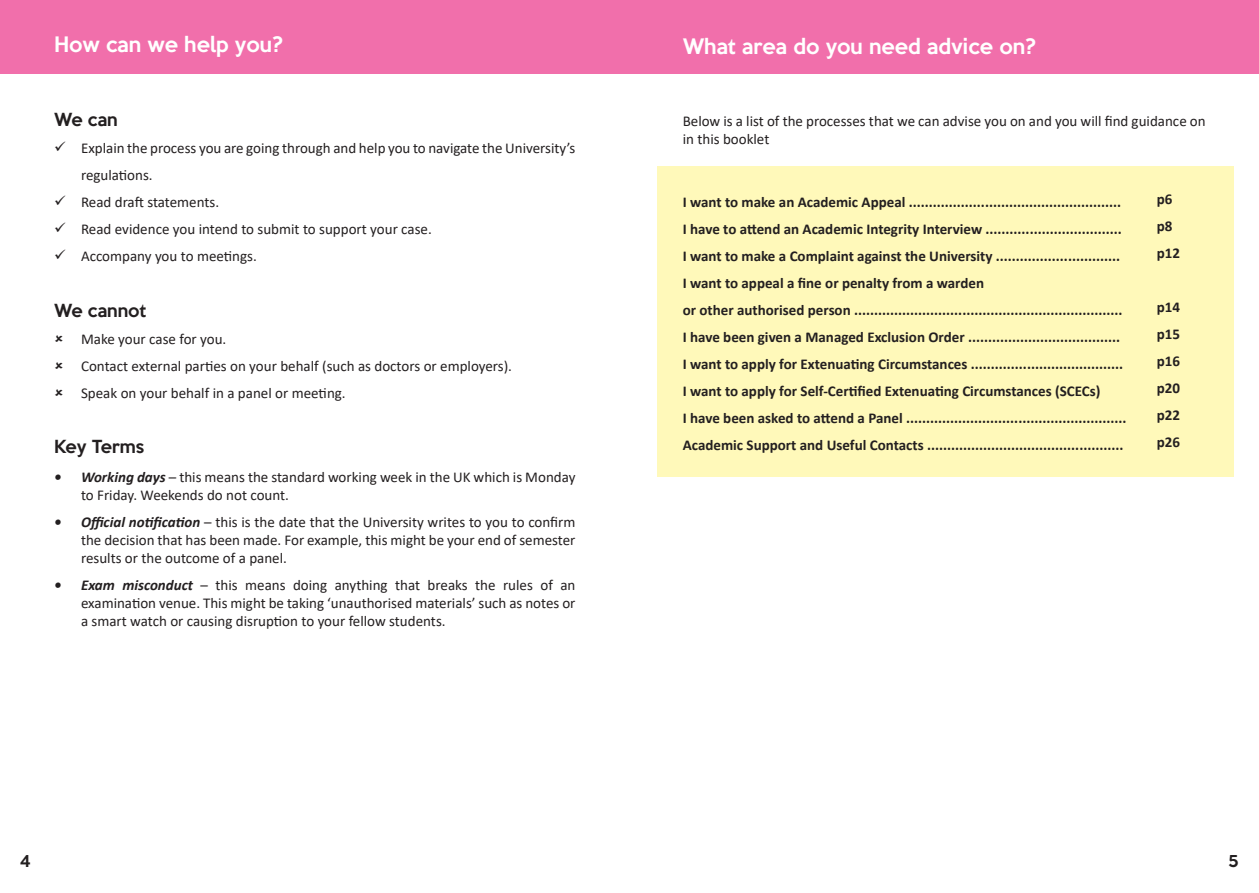
<style>
.page{position:relative;width:1259px;height:893px;background:#fff}
.page>*{position:absolute;margin:0;border:0;box-sizing:border-box;transform-origin:0 0}
.t1{font:500 19.5px "Keep Calm";color:#fff}
.t2{font:500 16.5px "Keep Calm";color:#231f20}
.t3{font:15px/18px "Calibri";color:#231f20}
.t4{font:700 15px "Calibri";color:#231f20}
.t5{font:500 15px "Keep Calm";color:#231f20}
.s1{font-weight:700;font-style:italic}
</style>
<div class="page">
<div style="left:0;top:0;width:1259px;height:73px;background:#f16fab"></div>
<div style="left:657px;top:166px;width:576px;height:310px;background:#fff9ba"></div>
<p class="t1" style="left:54px;top:27px;width:231px">How can we help you?</p>
<p class="t2" style="left:54px;top:105px;width:65px">We can</p>
<p class="t3" style="left:81px;top:134px;width:496px;line-height:27px">Explain the process you are going through and help you to navigate the University’s regulations.</p>
<p class="t3" style="left:81px;top:192px;width:140px">Read draft statements.</p>
<p class="t3" style="left:81px;top:219px;width:352px">Read evidence you intend to submit to support your case.</p>
<p class="t3" style="left:81px;top:246px;width:177px">Accompany you to meetings.</p>
<p class="t2" style="left:54px;top:296px;width:94px">We cannot</p>
<p class="t3" style="left:81px;top:329px;width:147px">Make your case for you.</p>
<p class="t3" style="left:81px;top:356px;width:432px">Contact external parties on your behalf (such as doctors or employers).</p>
<p class="t3" style="left:81px;top:383px;width:266px">Speak on your behalf in a panel or meeting.</p>
<p class="t2" style="left:54px;top:433px;width:92px">Key Terms</p>
<p class="t3" style="left:81px;top:468px;width:496px;text-indent:-27px"><span class="s1">• Working days</span> – this means the standard working week in the UK which is Monday to Friday. Weekends do not count.</p>
<p class="t3" style="left:81px;top:513px;width:496px;text-align:justify;text-indent:-27px"><span class="s1">• Official notification</span> – this is the date that the University writes to you to confirm the decision that has been made. For example, this might be your end of semester results or the outcome of a panel.</p>
<p class="t3" style="left:81px;top:576px;width:496px;text-align:justify;text-indent:-27px"><span class="s1">• Exam misconduct</span> – this means doing anything that breaks the rules of an examination venue. This might be taking ‘unauthorised materials’ such as notes or a smart watch or causing disruption to your fellow students.</p>
<p class="t1" style="left:683px;top:29px;width:355px">What area do you need advice on?</p>
<p class="t3" style="left:683px;top:111px;width:524px">Below is a list of the processes that we can advise you on and you will find guidance on in this booklet</p>
<p class="t4" style="left:683px;top:191px;width:440px">I want to make an Academic Appeal .....................................................</p>
<p class="t4" style="left:683px;top:218px;width:440px">I have to attend an Academic Integrity Interview ..................................</p>
<p class="t4" style="left:683px;top:245px;width:439px">I want to make a Complaint against the University ...............................</p>
<p class="t4" style="left:683px;top:272px;width:303px">I want to appeal a fine or penalty from a warden</p>
<p class="t4" style="left:683px;top:299px;width:441px">or other authorised person ...................................................................</p>
<p class="t4" style="left:683px;top:326px;width:439px">I have been given a Managed Exclusion Order ......................................</p>
<p class="t4" style="left:683px;top:353px;width:442px">I want to apply for Extenuating Circumstances ......................................</p>
<p class="t4" style="left:683px;top:380px;width:419px">I want to apply for Self-Certified Extenuating Circumstances (SCECs)</p>
<p class="t4" style="left:683px;top:407px;width:445px">I have been asked to attend a Panel .......................................................</p>
<p class="t4" style="left:683px;top:434px;width:442px">Academic Support and Useful Contacts .................................................</p>
<p class="t4" style="left:1157px;top:189px;width:17px">p6</p>
<p class="t4" style="left:1157px;top:216px;width:17px">p8</p>
<p class="t4" style="left:1157px;top:243px;width:25px">p12</p>
<p class="t4" style="left:1157px;top:297px;width:25px">p14</p>
<p class="t4" style="left:1157px;top:324px;width:25px">p15</p>
<p class="t4" style="left:1157px;top:351px;width:25px">p16</p>
<p class="t4" style="left:1157px;top:378px;width:25px">p20</p>
<p class="t4" style="left:1157px;top:405px;width:25px">p22</p>
<p class="t4" style="left:1157px;top:432px;width:25px">p26</p>
<p class="t5" style="left:20px;top:848px;width:12px">4</p>
<p class="t5" style="left:1228px;top:848px;width:12px">5</p>
</div>
